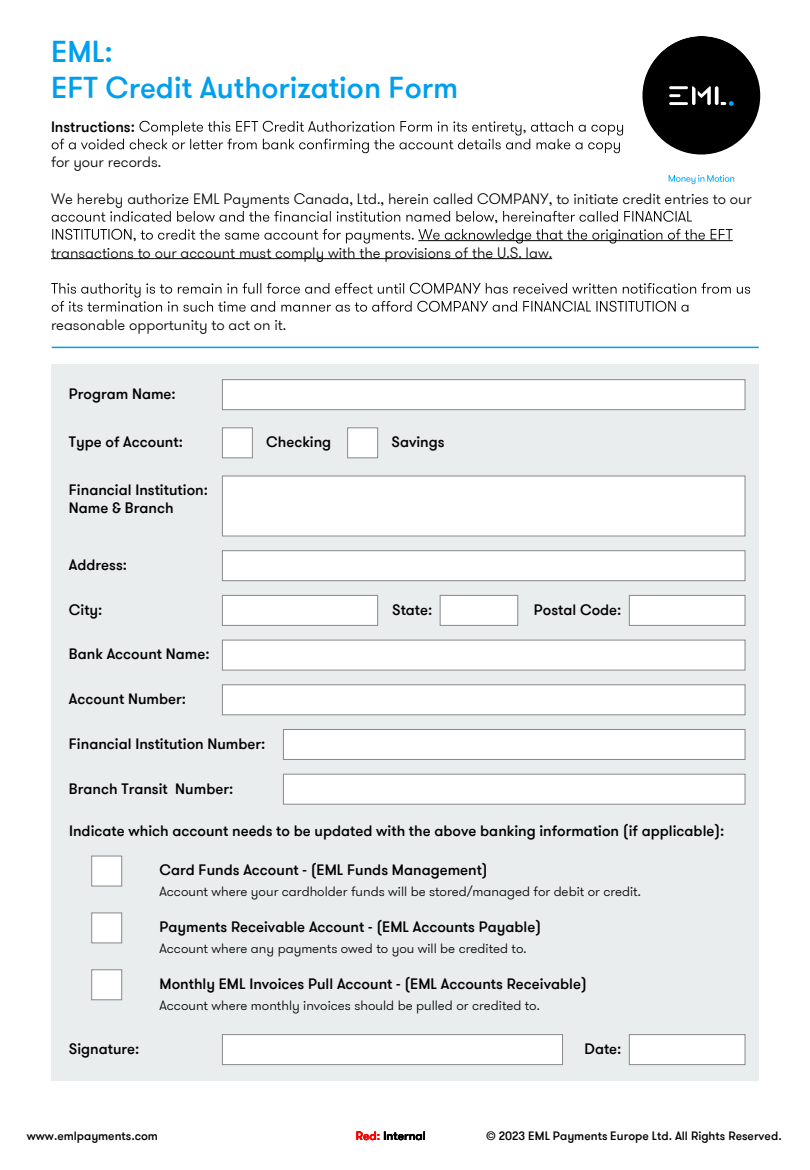
<style>
.page{position:relative;width:810px;height:1170px;background:#fff}
.page>*{position:absolute;margin:0;border:0;box-sizing:border-box;transform-origin:0 0}
.t1{font:500 30px/36px "GT Walsheim Pro";color:#009fee}
.t2{font:500 15px/18px "GT Walsheim Pro";color:#000}
.t3{font:300 15px "GT Walsheim Pro";color:#000}
.t4{font:300 13.5px "GT Walsheim Pro";color:#000}
.t5{font:500 12px "GT Walsheim Pro";color:#000}
.s1{color:#f00}
</style>
<div class="page">
<div style="left:51px;top:364px;width:707px;height:717px;background:#e9eded"></div>
<img style="left:645px;top:37px;width:113px;height:109px">
<hr style="left:52px;top:347px;width:707px;height:1px;background:#009fee">
<svg style="left:52px;top:121px;width:571px;height:32px"></svg>
<svg style="left:52px;top:211px;width:640px;height:12px"></svg>
<svg style="left:52px;top:229px;width:681px;height:15px"></svg>
<hr style="left:418px;top:240px;width:315px;height:1px;background:#000">
<hr style="left:51px;top:258px;width:501px;height:1px;background:#000">
<svg style="left:51px;top:283px;width:699px;height:29px"></svg>
<div style="left:642px;top:37px;width:118px;height:118px;background:#000;border-radius:50%"></div>
<hr style="left:669px;top:102px;width:19px;height:3px;background:#fff">
<hr style="left:669px;top:86px;width:19px;height:3px;background:#fff">
<svg style="left:669px;top:94px;width:11px;height:3px"></svg>
<svg style="left:715px;top:86px;width:4px;height:19px"></svg>
<svg style="left:721px;top:101px;width:13px;height:5px"></svg>
<svg style="left:692px;top:86px;width:19px;height:19px"></svg>
<svg style="left:669px;top:175px;width:65px;height:9px"></svg>
<div style="left:222px;top:379px;width:523px;height:31px;background:#fff;border:1px solid #898989"></div>
<div style="left:222px;top:550px;width:523px;height:31px;background:#fff;border:1px solid #898989"></div>
<div style="left:222px;top:476px;width:523px;height:60px;background:#fff;border:1px solid #898989"></div>
<div style="left:222px;top:595px;width:156px;height:31px;background:#fff;border:1px solid #898989"></div>
<div style="left:222px;top:640px;width:523px;height:30px;background:#fff;border:1px solid #898989"></div>
<div style="left:222px;top:684px;width:523px;height:31px;background:#fff;border:1px solid #898989"></div>
<div style="left:283px;top:729px;width:462px;height:31px;background:#fff;border:1px solid #898989"></div>
<div style="left:283px;top:774px;width:462px;height:31px;background:#fff;border:1px solid #898989"></div>
<div style="left:222px;top:1034px;width:341px;height:31px;background:#fff;border:1px solid #898989"></div>
<div style="left:629px;top:1034px;width:116px;height:31px;background:#fff;border:1px solid #898989"></div>
<div style="left:440px;top:595px;width:78px;height:31px;background:#fff;border:1px solid #898989"></div>
<div style="left:629px;top:595px;width:116px;height:31px;background:#fff;border:1px solid #898989"></div>
<div style="left:347px;top:427px;width:31px;height:31px;background:#fff;border:1px solid #898989"></div>
<div style="left:222px;top:427px;width:31px;height:31px;background:#fff;border:1px solid #898989"></div>
<div style="left:91px;top:913px;width:31px;height:30px;background:#fff;border:1px solid #898989"></div>
<div style="left:91px;top:969px;width:31px;height:31px;background:#fff;border:1px solid #898989"></div>
<div style="left:91px;top:856px;width:31px;height:30px;background:#fff;border:1px solid #898989"></div>
<h1 class="t1" style="left:51px;top:35px;width:409px">EML:<br>EFT Credit Authorization Form</h1>
<p class="t2" style="left:51px;top:118px;width:85px">Instructions:</p>
<p class="t3" style="left:51px;top:153px;width:112px">for your records.</p>
<p class="t3" style="left:51px;top:189px;width:702px">We hereby authorize EML Payments Canada, Ltd., herein called COMPANY, to initiate credit entries to our</p>
<p class="t3" style="left:51px;top:243px;width:503px">transactions to our account must comply with the provisions of the U.S. law.</p>
<p class="t3" style="left:51px;top:315px;width:237px">reasonable opportunity to act on it.</p>
<p class="t2" style="left:69px;top:385px;width:108px">Program Name:</p>
<p class="t2" style="left:69px;top:433px;width:115px">Type of Account:</p>
<p class="t2" style="left:266px;top:433px;width:66px">Checking</p>
<p class="t2" style="left:391px;top:433px;width:55px">Savings</p>
<p class="t2" style="left:69px;top:481px;width:141px">Financial Institution:<br>Name &amp; Branch</p>
<p class="t2" style="left:69px;top:556px;width:60px">Address:</p>
<p class="t2" style="left:69px;top:601px;width:35px">City:</p>
<p class="t2" style="left:392px;top:601px;width:42px">State:</p>
<p class="t2" style="left:69px;top:645px;width:142px">Bank Account Name:</p>
<p class="t2" style="left:69px;top:690px;width:119px">Account Number:</p>
<p class="t2" style="left:69px;top:735px;width:198px">Financial Institution Number:</p>
<p class="t2" style="left:69px;top:780px;width:166px">Branch Transit Number:</p>
<p class="t2" style="left:534px;top:601px;width:89px">Postal Code:</p>
<p class="t2" style="left:69px;top:822px;width:657px">Indicate which account needs to be updated with the above banking information (if applicable):</p>
<p class="t2" style="left:160px;top:861px;width:330px">Card Funds Account - (EML Funds Management)</p>
<p class="t4" style="left:160px;top:883px;width:483px">Account where your cardholder funds will be stored/managed for debit or credit.</p>
<p class="t2" style="left:160px;top:918px;width:383px">Payments Receivable Account - (EML Accounts Payable)</p>
<p class="t4" style="left:160px;top:940px;width:369px">Account where any payments owed to you will be credited to.</p>
<p class="t2" style="left:160px;top:975px;width:429px">Monthly EML Invoices Pull Account - (EML Accounts Receivable)</p>
<p class="t4" style="left:160px;top:997px;width:382px">Account where monthly invoices should be pulled or credited to.</p>
<p class="t2" style="left:69px;top:1040px;width:72px">Signature:</p>
<p class="t2" style="left:585px;top:1040px;width:39px">Date:</p>
<p class="t5" style="left:27px;top:1129px;width:133px">www.emlpayments.com</p>
<p class="t5" style="left:486px;top:1129px;width:297px">© 2023 EML Payments Europe Ltd. All Rights Reserved.</p>
<p class="t5" style="left:356px;top:1129px;width:72px"><span class="s1">Red:</span> Internal</p>
</div>
